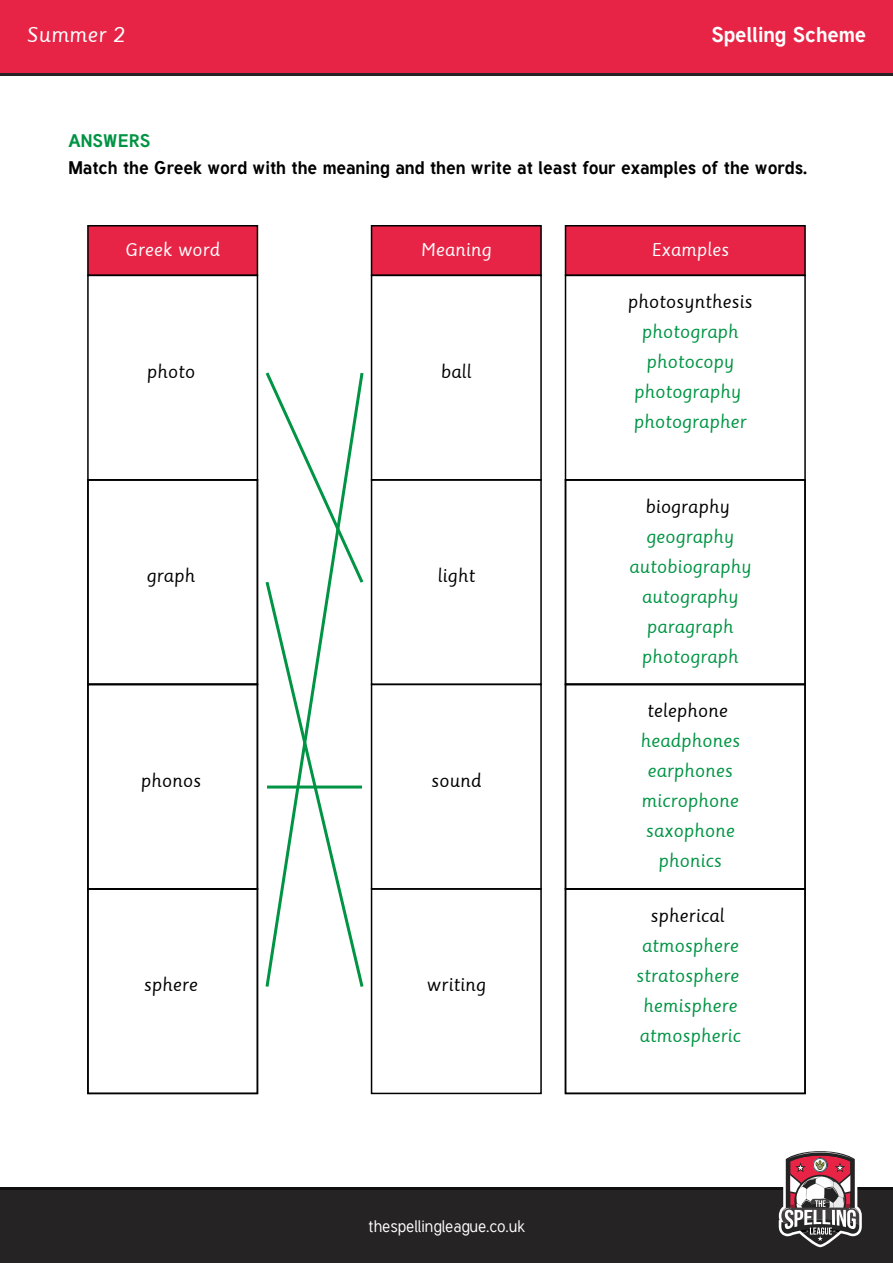
<style>
.page{position:relative;width:893px;height:1263px;background:#fff}
.page>*{position:absolute;margin:0;border:0;box-sizing:border-box;transform-origin:0 0}
.t1{font:700 21px "Tuffy";color:#fff}
.t2{font:21px "Sassoon Primary";color:#fff}
.t3{font:18px/30px "Sassoon Primary";color:#009444;text-align:center}
.t4{font:18px "Sassoon Primary";color:#000}
.t5{font:700 18px "Tuffy";color:#000}
.t6{font:18px "Sassoon Primary";color:#fff}
.t7{font:700 18px "Tuffy";color:#009444}
.t8{font:16.5px "Tuffy";color:#fff}
</style>
<div class="page">
<svg style="left:0;top:72px;width:893px;height:4px;background:#56232c"></svg>
<div style="left:0;top:0;width:893px;height:72px;background:#e72445"></div>
<div style="left:0;top:1187px;width:893px;height:75px;background:#0f0f10"></div>
<div style="left:0;top:1190px;width:893px;height:73px;background:#262324"></div>
<svg style="left:779px;top:1151px;width:83px;height:96px"></svg>
<div style="left:87px;top:225px;width:171px;height:51px;background:#e72445;border:2px solid #000"></div>
<div style="left:87px;top:275px;width:171px;height:206px;border:2px solid #000"></div>
<div style="left:371px;top:225px;width:171px;height:51px;background:#e72445;border:2px solid #000"></div>
<div style="left:371px;top:275px;width:171px;height:206px;border:2px solid #000"></div>
<div style="left:371px;top:479px;width:171px;height:206px;border:2px solid #000"></div>
<div style="left:371px;top:684px;width:171px;height:206px;border:2px solid #000"></div>
<div style="left:371px;top:888px;width:171px;height:206px;border:2px solid #000"></div>
<div style="left:565px;top:225px;width:241px;height:51px;background:#e72445;border:2px solid #000"></div>
<div style="left:565px;top:275px;width:241px;height:206px;border:2px solid #000"></div>
<div style="left:87px;top:479px;width:171px;height:206px;border:2px solid #000"></div>
<div style="left:87px;top:684px;width:171px;height:206px;border:2px solid #000"></div>
<div style="left:87px;top:888px;width:171px;height:206px;border:2px solid #000"></div>
<div style="left:565px;top:479px;width:241px;height:206px;border:2px solid #000"></div>
<div style="left:565px;top:684px;width:241px;height:206px;border:2px solid #000"></div>
<div style="left:565px;top:888px;width:241px;height:206px;border:2px solid #000"></div>
<svg style="left:265px;top:372px;width:99px;height:615px"></svg>
<hr style="left:267px;top:785px;width:95px;height:3px;background:#009444">
<p class="t2" style="left:27px;top:22px;width:100px">Summer 2</p>
<p class="t1" style="left:711px;top:18px;width:156px">Spelling Scheme</p>
<p class="t7" style="left:68px;top:127px;width:84px">ANSWERS</p>
<p class="t5" style="left:68px;top:154px;width:740px">Match the Greek word with the meaning and then write at least four examples of the words.</p>
<p class="t6" style="left:125px;top:239px;width:97px">Greek word</p>
<p class="t6" style="left:421px;top:239px;width:72px">Meaning</p>
<p class="t6" style="left:651px;top:239px;width:79px">Examples</p>
<p class="t4" style="left:147px;top:361px;width:50px">photo</p>
<p class="t4" style="left:441px;top:361px;width:32px">ball</p>
<p class="t4" style="left:628px;top:291px;width:126px">photosynthesis</p>
<p class="t3" style="left:634px;top:317px;width:115px">photograph photocopy photography photographer</p>
<p class="t4" style="left:147px;top:565px;width:50px">graph</p>
<p class="t4" style="left:141px;top:770px;width:62px">phonos</p>
<p class="t4" style="left:144px;top:974px;width:56px">sphere</p>
<p class="t4" style="left:437px;top:565px;width:39px">light</p>
<p class="t4" style="left:431px;top:770px;width:52px">sound</p>
<p class="t4" style="left:427px;top:974px;width:61px">writing</p>
<p class="t4" style="left:645px;top:496px;width:86px">biography</p>
<p class="t3" style="left:629px;top:522px;width:124px">geography autobiography autography paragraph photograph</p>
<p class="t4" style="left:647px;top:700px;width:82px">telephone</p>
<p class="t3" style="left:640px;top:726px;width:101px">headphones earphones microphone saxophone phonics</p>
<p class="t4" style="left:651px;top:905px;width:75px">spherical</p>
<p class="t3" style="left:636px;top:931px;width:106px">atmosphere stratosphere hemisphere atmospheric</p>
<p class="t8" style="left:368px;top:1216px;width:158px">thespellingleague.co.uk</p>
</div>
